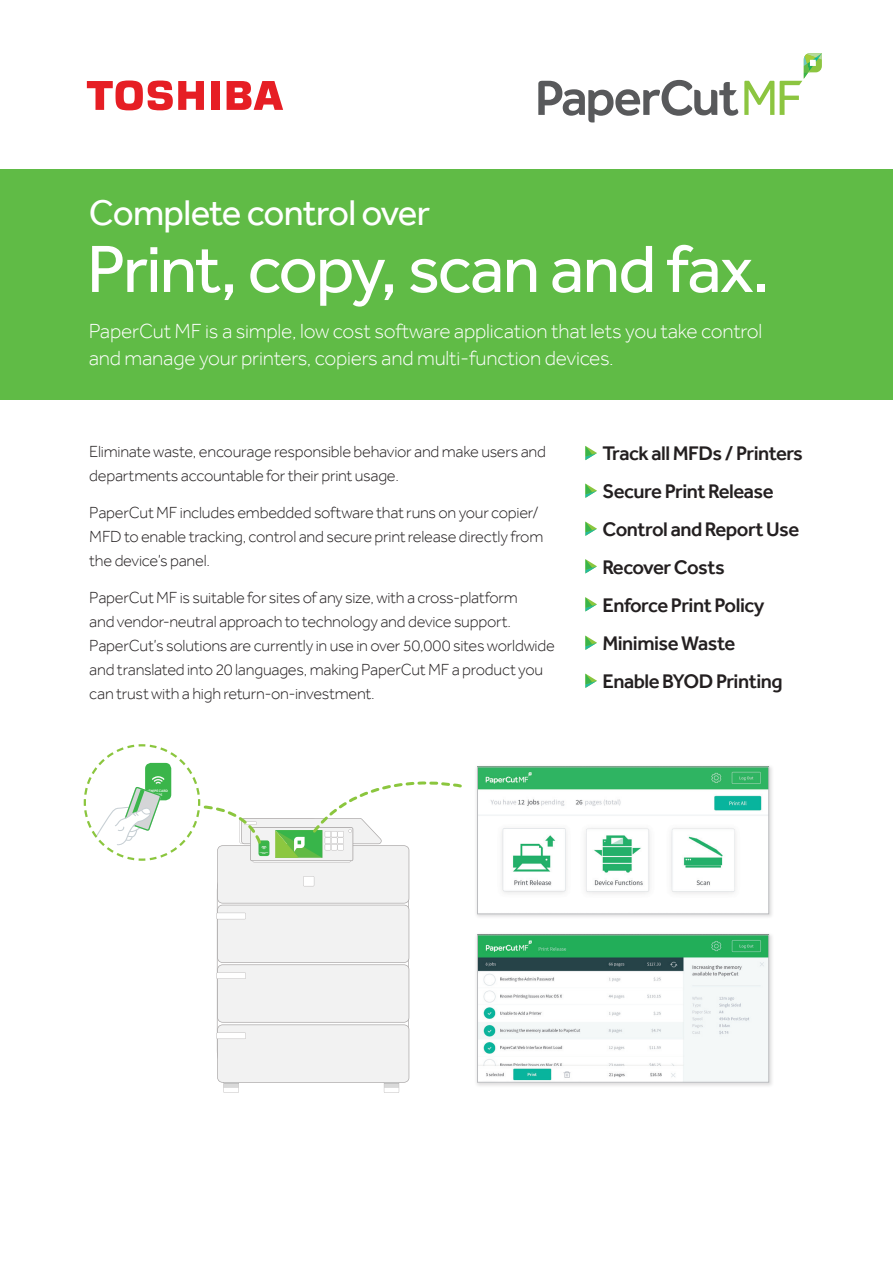
<style>
.page{position:relative;width:893px;height:1263px;background:#fff}
.page>*{position:absolute;margin:0;border:0;box-sizing:border-box;transform-origin:0 0}
.t1{font:69px "Effra";letter-spacing:-.03em;color:#fff}
.t2{font:36.75px "Effra";letter-spacing:-.025em;color:#fff}
.t3{font:300 21px/27px "Effra";letter-spacing:-.01em;color:#fff}
.t4{font:500 20.25px "Effra";letter-spacing:-.025em;color:#231f20}
.t5{font:300 16.5px/24px "Effra";letter-spacing:-.015em;color:#231f20}
.t6{font:500 3.45px/3.4px "Effra";letter-spacing:-.01em;color:#fff;text-align:center}
</style>
<div class="page">
<svg style="left:538px;top:80px;width:200px;height:42px"></svg>
<svg style="left:744px;top:53px;width:78px;height:62px"></svg>
<div style="left:0;top:169px;width:893px;height:231px;background:#60bb46"></div>
<svg style="left:585px;top:446px;width:12px;height:14px"></svg>
<svg style="left:585px;top:483px;width:12px;height:15px"></svg>
<svg style="left:585px;top:521px;width:12px;height:15px"></svg>
<svg style="left:585px;top:559px;width:12px;height:14px"></svg>
<svg style="left:585px;top:597px;width:12px;height:14px"></svg>
<svg style="left:585px;top:636px;width:12px;height:14px"></svg>
<svg style="left:585px;top:674px;width:12px;height:14px"></svg>
<div style="left:475px;top:932px;width:299px;height:156px;background:#231f20;opacity:.15"></div>
<img style="left:479px;top:936px;width:288px;height:145px">
<div style="left:477px;top:934px;width:292px;height:149px;border:1px solid #bcbdc0"></div>
<svg style="left:83px;top:744px;width:379px;height:349px"></svg>
<div style="left:475px;top:764px;width:299px;height:155px;background:#231f20;opacity:.15"></div>
<img style="left:479px;top:768px;width:288px;height:144px">
<div style="left:477px;top:766px;width:292px;height:148px;border:1px solid #bcbdc0"></div>
<div style="left:211px;top:81px;width:8px;height:29px;background:#e61e24"></div>
<svg style="left:227px;top:81px;width:56px;height:29px"></svg>
<svg style="left:87px;top:80px;width:117px;height:31px"></svg>
<p class="t2" style="left:89px;top:191px;width:343px">Complete control over</p>
<p class="t1" style="left:87px;top:228px;width:685px">Print, copy, scan and fax.</p>
<p class="t3" style="left:89px;top:317px;width:675px">PaperCut MF is a simple, low cost software application that lets you take control and manage your printers, copiers and multi-function devices.</p>
<p class="t5" style="left:89px;top:439px;width:458px">Eliminate waste, encourage responsible behavior and make users and departments accountable for their print usage.</p>
<p class="t5" style="left:89px;top:500px;width:456px">PaperCut MF includes embedded software that runs on your copier/<br>MFD to enable tracking, control and secure print release directly from the device’s panel.</p>
<p class="t5" style="left:89px;top:585px;width:467px">PaperCut MF is suitable for sites of any size, with a cross-platform<br>and vendor-neutral approach to technology and device support.<br>PaperCut’s solutions are currently in use in over 50,000 sites worldwide and translated into 20 languages, making PaperCut MF a product you can trust with a high return-on-investment.</p>
<p class="t6" style="left:148px;top:789px;width:21px">SWIPE CARD<br>HERE</p>
<p class="t4" style="left:602px;top:441px;width:202px">Track all MFDs / Printers</p>
<p class="t4" style="left:602px;top:479px;width:173px">Secure Print Release</p>
<p class="t4" style="left:602px;top:517px;width:198px">Control and Report Use</p>
<p class="t4" style="left:602px;top:555px;width:124px">Recover Costs</p>
<p class="t4" style="left:602px;top:593px;width:164px">Enforce Print Policy</p>
<p class="t4" style="left:602px;top:631px;width:134px">Minimise Waste</p>
<p class="t4" style="left:602px;top:669px;width:182px">Enable BYOD Printing</p>
</div>
